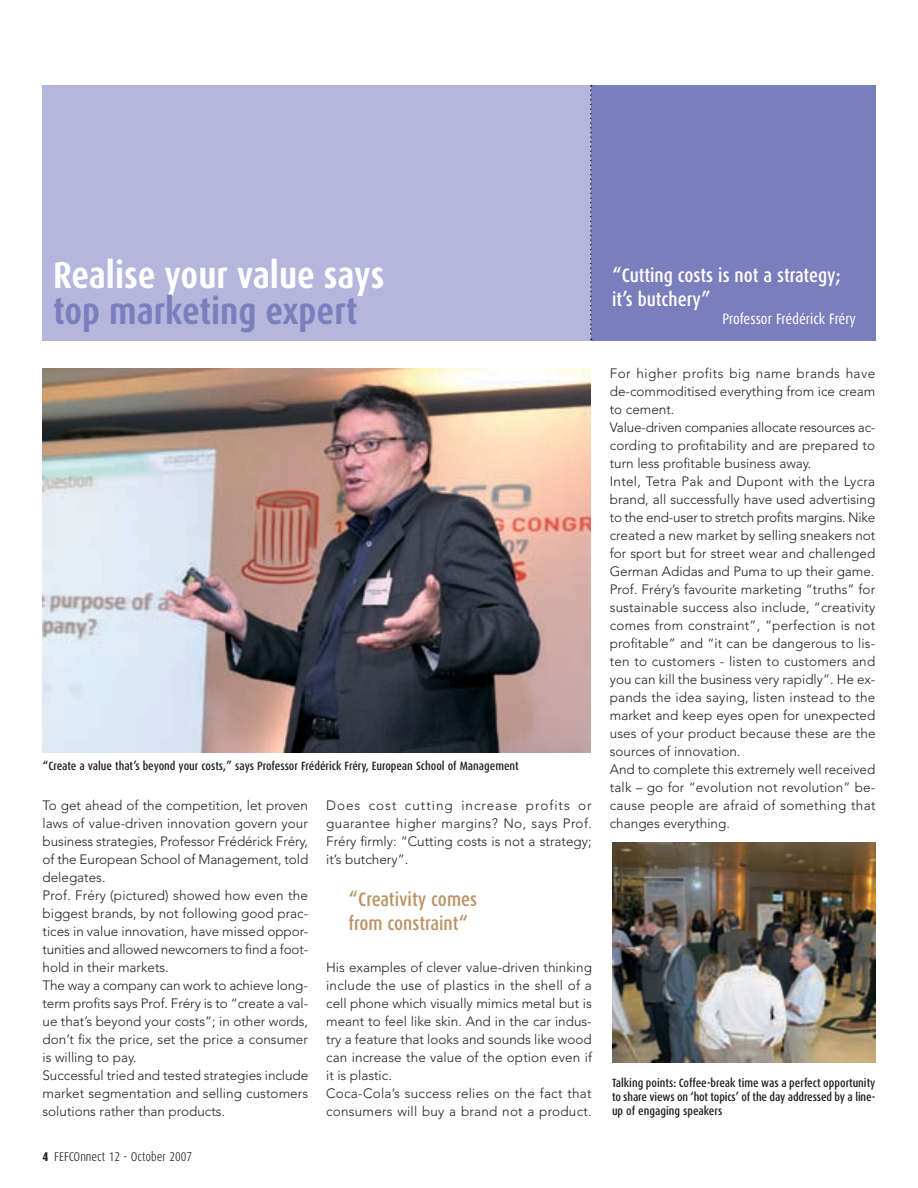
<style>
.page{position:relative;width:918px;height:1188px;background:#fff}
.page>*{position:absolute;margin:0;border:0;box-sizing:border-box;transform-origin:0 0}
.t1{font:700 37.5px "Dax Condensed";color:#fff}
.t2{font:700 37.5px "Dax Condensed";color:#7b7ebd}
.t3{font:500 19.5px/23.4px "Dax Condensed";color:#fff}
.t4{font:500 19.5px/23.4px "Dax Condensed";color:#bb9367}
.t5{font:15px "Dax Condensed";color:#fff}
.t6{font:300 13.5px/18px "Avenir";color:#231f20}
.t7{font:300 12.75px "Dax Condensed";color:#231f20}
.t8{font:500 12px/14.4px "Dax Condensed";color:#231f20;text-align:justify}
</style>
<div class="page">
<div style="left:591px;top:85px;width:284px;height:255px;background:#7b7ebd"></div>
<div style="left:43px;top:85px;width:548px;height:255px;background:#b5b6db"></div>
<svg style="left:590px;top:85px;width:2px;height:255px"></svg>
<img style="left:43px;top:368px;width:548px;height:384px">
<img style="left:612px;top:843px;width:263px;height:220px">
<h1 class="t1" style="left:53px;top:254px;width:333px">Realise your value says</h1>
<h1 class="t2" style="left:53px;top:290px;width:306px">top marketing expert</h1>
<p class="t8" style="left:43px;top:759px;width:478px">“Create a value that’s beyond your costs,” says Professor Frédérick Fréry, European School of Management</p>
<p class="t6" style="left:43px;top:796px;width:267px">To get ahead of the competition, let proven laws of value-driven innovation govern your business strategies, Professor Frédérick Fréry, of the European School of Management, told delegates.<br>Prof. Fréry (pictured) showed how even the biggest brands, by not following good prac&shy;tices in value innovation, have missed oppor&shy;tunities and allowed newcomers to find a foot&shy;hold in their markets.<br>The way a company can work to achieve long&shy;term profits says Prof. Fréry is to “create a val&shy;ue that’s beyond your costs”; in other words, don’t fix the price, set the price a consumer is willing to pay.<br>Successful tried and tested strategies include market segmentation and selling customers solutions rather than products.</p>
<p class="t6" style="left:326px;top:796px;width:267px;text-align:justify">Does cost cutting increase profits or guarantee higher margins? No, says Prof.<br>Fréry firmly: “Cutting costs is not a strategy; it’s butchery”.</p>
<h2 class="t4" style="left:349px;top:888px;width:130px">“Creativity comes from constraint“</h2>
<p class="t6" style="left:326px;top:958px;width:267px">His examples of clever value-driven thinking include the use of plastics in the shell of a cell phone which visually mimics metal but is meant to feel like skin. And in the car indus&shy;try a feature that looks and sounds like wood can increase the value of the option even if it is plastic.<br>Coca-Cola’s success relies on the fact that consumers will buy a brand not a product.</p>
<p class="t7" style="left:54px;top:1149px;width:139px">Fefconnect 12 - October 2007</p>
<h2 class="t3" style="left:612px;top:264px;width:230px">“Cutting costs is not a strategy; it’s butchery”</h2>
<p class="t5" style="left:722px;top:310px;width:135px">Professor Frédérick Fréry</p>
<p class="t6" style="left:610px;top:364px;width:267px">For higher profits big name brands have de-commoditised everything from ice cream to cement.<br>Value-driven companies allocate resources ac&shy;cording to profitability and are prepared to turn less profitable business away.<br>Intel, Tetra Pak and Dupont with the Lycra brand, all successfully have used advertising to the end-user to stretch profits margins. Nike created a new market by selling sneakers not for sport but for street wear and challenged German Adidas and Puma to up their game.<br>Prof. Fréry’s favourite marketing “truths” for sustainable success also include, “creativity comes from constraint”, “perfection is not profitable” and “it can be dangerous to lis&shy;ten to customers - listen to customers and you can kill the business very rapidly”. He ex&shy;pands the idea saying, listen instead to the market and keep eyes open for unexpected uses of your product because these are the sources of innovation.<br>And to complete this extremely well received talk – go for “evolution not revolution” be&shy;cause people are afraid of something that changes everything.</p>
<p class="t8" style="left:612px;top:1075px;width:265px">Talking points: Coffee-break time was a perfect opportunity to share views on ‘hot topics’ of the day addressed by a line&shy;up of engaging speakers</p>
</div>
